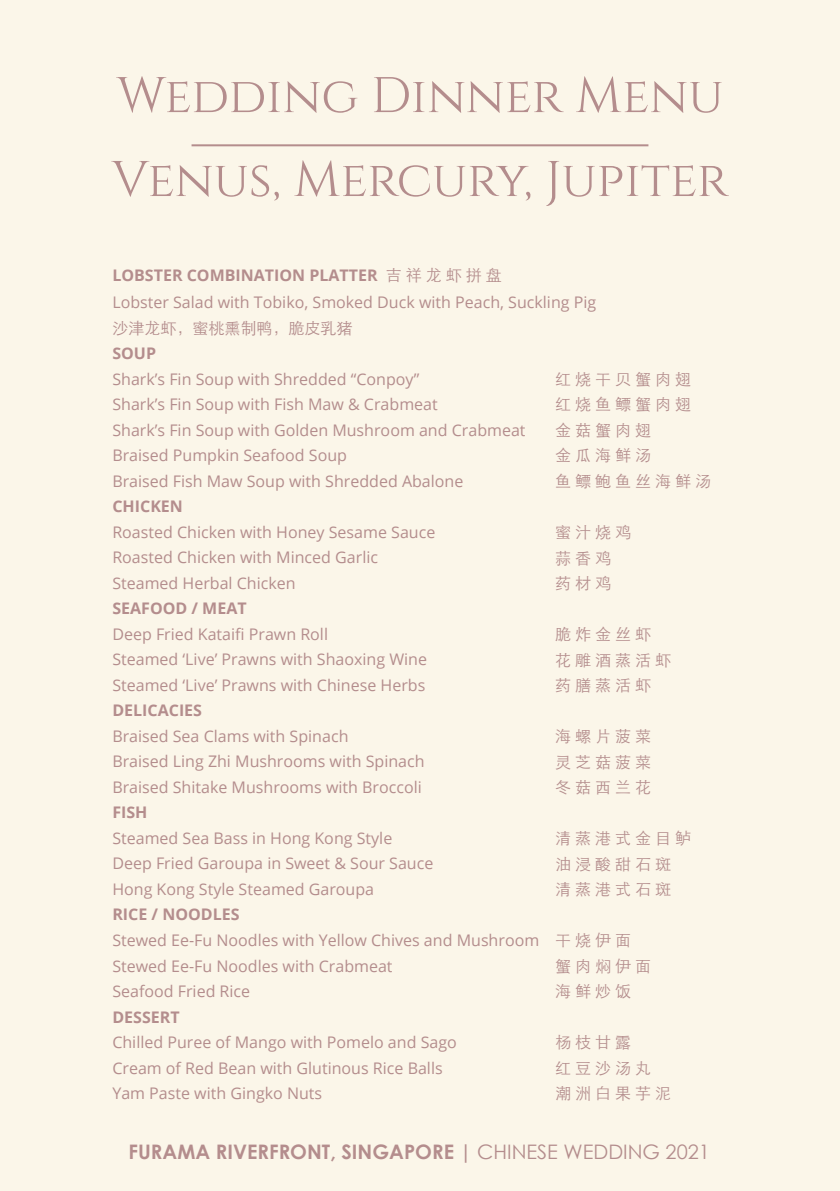
<style>
.page{position:relative;width:840px;height:1191px;background:#fff}
.page>*{position:absolute;margin:0;border:0;box-sizing:border-box;transform-origin:0 0}
.t1{font:50px/84px "Cinzel";color:#b48d8d}
.t2{font:700 20px "Century Gothic";color:#b48d8d}
.t3{font:20px "Century Gothic";color:#b48d8d}
.t4{font:16px/25.6px "Open Sans";color:#b48d8d}
.t5{font:300 16px "ST Heiti SC";color:#b48d8d}
.t6{font:700 16px "Open Sans";color:#b48d8d}
.s1{font-weight:700}
.s2{font-family:"ST Heiti SC";font-weight:300}
.s3{font-weight:400}
</style>
<div class="page">
<div style="left:0;top:0;width:839px;height:1191px;background:#fbf6e9"></div>
<hr style="left:191px;top:144px;width:457px;height:2px;background:#b48d8d">
<h1 class="t1" style="left:112px;top:55px;width:617px">Wedding Dinner Menu<br>Venus, Mercury, Jupiter</h1>
<p class="t4" style="left:112px;top:262px;width:485px;line-height:26.6px"><span class="s1">LOBSTER COMBINATION PLATTER</span> <span class="s2">吉 祥 龙 虾 拼 盘<br></span>Lobster Salad with Tobiko, Smoked Duck with Peach, Suckling Pig</p>
<p class="t5" style="left:112px;top:314px;width:242px">沙津龙虾，蜜桃熏制鸭，脆皮乳猪</p>
<p class="t6" style="left:112px;top:342px;width:45px">SOUP</p>
<p class="t4" style="left:112px;top:366px;width:308px">Shark’s Fin Soup with Shredded “Conpoy”</p>
<p class="t5" style="left:554px;top:365px;width:137px">红 烧 干 贝 蟹 肉 翅</p>
<p class="t4" style="left:112px;top:391px;width:327px">Shark’s Fin Soup with Fish Maw &amp; Crabmeat</p>
<p class="t5" style="left:554px;top:391px;width:137px">红 烧 鱼 鳔 蟹 肉 翅</p>
<p class="t4" style="left:112px;top:417px;width:414px">Shark’s Fin Soup with Golden Mushroom and Crabmeat</p>
<p class="t5" style="left:554px;top:416px;width:97px">金 菇 蟹 肉 翅</p>
<p class="t4" style="left:112px;top:442px;width:236px">Braised Pumpkin Seafood Soup</p>
<p class="t5" style="left:554px;top:442px;width:97px">金 瓜 海 鲜 汤</p>
<p class="t4" style="left:112px;top:468px;width:352px">Braised Fish Maw Soup with Shredded Abalone</p>
<p class="t5" style="left:554px;top:467px;width:157px">鱼 鳔 鲍 鱼 丝 海 鲜 汤</p>
<p class="t6" style="left:112px;top:495px;width:72px">CHICKEN</p>
<p class="t4" style="left:112px;top:519px;width:324px">Roasted Chicken with Honey Sesame Sauce</p>
<p class="t5" style="left:554px;top:518px;width:77px">蜜 汁 烧 鸡</p>
<p class="t4" style="left:112px;top:544px;width:267px">Roasted Chicken with Minced Garlic</p>
<p class="t5" style="left:554px;top:544px;width:57px">蒜 香 鸡</p>
<p class="t4" style="left:112px;top:570px;width:185px">Steamed Herbal Chicken</p>
<p class="t5" style="left:554px;top:569px;width:57px">药 材 鸡</p>
<p class="t6" style="left:112px;top:597px;width:136px">SEAFOOD / MEAT</p>
<p class="t4" style="left:112px;top:621px;width:217px">Deep Fried Kataifi Prawn Roll</p>
<p class="t5" style="left:554px;top:620px;width:97px">脆 炸 金 丝 虾</p>
<p class="t4" style="left:112px;top:646px;width:316px">Steamed ‘Live’ Prawns with Shaoxing Wine</p>
<p class="t5" style="left:554px;top:646px;width:117px">花 雕 酒 蒸 活 虾</p>
<p class="t4" style="left:112px;top:672px;width:314px">Steamed ‘Live’ Prawns with Chinese Herbs</p>
<p class="t5" style="left:554px;top:671px;width:97px">药 膳 蒸 活 虾</p>
<p class="t6" style="left:112px;top:699px;width:91px">DELICACIES</p>
<p class="t4" style="left:112px;top:723px;width:237px">Braised Sea Clams with Spinach</p>
<p class="t5" style="left:554px;top:722px;width:97px">海 螺 片 菠 菜</p>
<p class="t4" style="left:112px;top:748px;width:313px">Braised Ling Zhi Mushrooms with Spinach</p>
<p class="t5" style="left:554px;top:748px;width:97px">灵 芝 菇 菠 菜</p>
<p class="t4" style="left:112px;top:774px;width:311px">Braised Shitake Mushrooms with Broccoli</p>
<p class="t5" style="left:554px;top:773px;width:97px">冬 菇 西 兰 花</p>
<p class="t6" style="left:112px;top:801px;width:37px">FISH</p>
<p class="t4" style="left:112px;top:825px;width:281px">Steamed Sea Bass in Hong Kong Style</p>
<p class="t5" style="left:554px;top:824px;width:137px">清 蒸 港 式 金 目 鲈</p>
<p class="t4" style="left:112px;top:850px;width:322px">Deep Fried Garoupa in Sweet &amp; Sour Sauce</p>
<p class="t5" style="left:554px;top:850px;width:117px">油 浸 酸 甜 石 斑</p>
<p class="t4" style="left:112px;top:876px;width:263px">Hong Kong Style Steamed Garoupa</p>
<p class="t5" style="left:554px;top:875px;width:117px">清 蒸 港 式 石 斑</p>
<p class="t4" style="left:112px;top:901px;width:520px"><span class="s1">RICE / NOODLES<br></span>Stewed Ee-Fu Noodles with Yellow Chives and Mushroom <span class="s2">干 烧 伊 面<br></span>Stewed Ee-Fu Noodles with Crabmeat</p>
<p class="t5" style="left:554px;top:952px;width:97px">蟹 肉 焖 伊 面</p>
<p class="t4" style="left:112px;top:978px;width:139px">Seafood Fried Rice</p>
<p class="t5" style="left:554px;top:977px;width:77px">海 鲜 炒 饭</p>
<p class="t6" style="left:112px;top:1005px;width:69px">DESSERT</p>
<p class="t4" style="left:112px;top:1029px;width:346px">Chilled Puree of Mango with Pomelo and Sago</p>
<p class="t5" style="left:554px;top:1028px;width:77px">杨 枝 甘 露</p>
<p class="t4" style="left:112px;top:1054px;width:331px">Cream of Red Bean with Glutinous Rice Balls</p>
<p class="t5" style="left:554px;top:1054px;width:97px">红 豆 沙 汤 丸</p>
<p class="t4" style="left:112px;top:1080px;width:211px">Yam Paste with Gingko Nuts</p>
<p class="t5" style="left:554px;top:1079px;width:117px">潮 洲 白 果 芋 泥</p>
<p class="t2" style="left:128px;top:1139px;width:130px">FURAMA RIVERFR</p>
<p class="t2" style="left:290px;top:1139px;width:234px">ONT, SINGAPORE | <span class="s3">CH INESE</span></p>
<p class="t3" style="left:563px;top:1139px;width:33px">WEDD</p>
<p class="t3" style="left:623px;top:1139px;width:88px">ING 2021</p>
</div>
